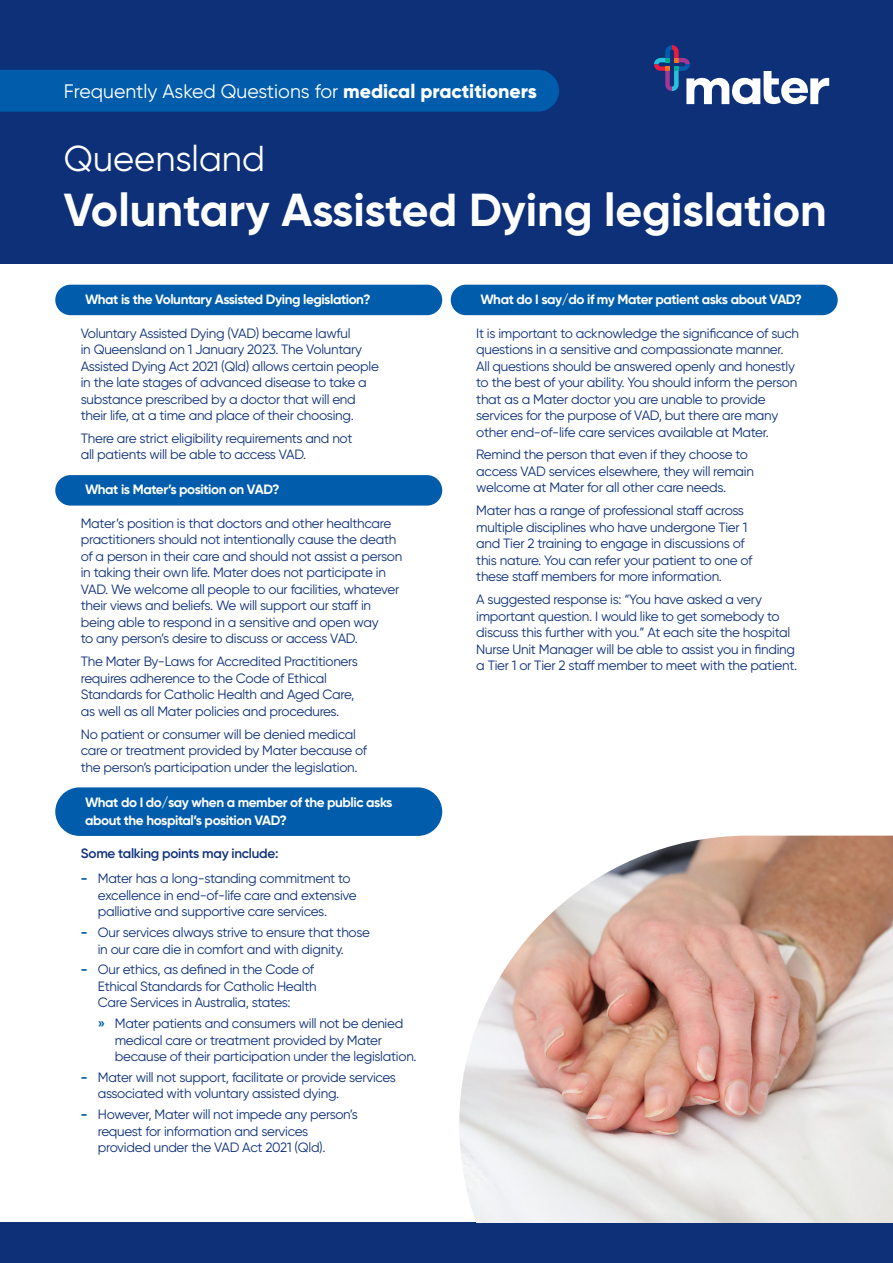
<style>
.page{position:relative;width:893px;height:1263px;background:#fff}
.page>*{position:absolute;margin:0;border:0;box-sizing:border-box;transform-origin:0 0}
.t1{font:700 46.2px "Gilroy";color:#fff}
.t2{font:36px "Gilroy";color:#fff}
.t3{font:19.5px "Gilroy";color:#fff}
.Indent_Answers{font:13.5px/16.5px "Gilroy";letter-spacing:-.02em;color:#0d3079}
.Questions{font:700 13.5px/18px "Gilroy";letter-spacing:-.03em;color:#fff}
.Indent_Answers-2{font:600 13.5px "Gilroy";letter-spacing:-.02em;color:#0d3079}
.s1{font-weight:800}
.s2{font-weight:700;color:#015dac}
</style>
<div class="page">
<div style="left:0;top:0;width:893px;height:264px;background:#0d3079"></div>
<svg style="left:654px;top:45px;width:175px;height:59px"></svg>
<div style="left:0;top:70px;width:559px;height:42px;background:#015dac"></div>
<div style="left:55px;top:285px;width:387px;height:30px;background:#015dac;border-radius:15px"></div>
<div style="left:55px;top:475px;width:387px;height:31px;background:#015dac;border-radius:15px"></div>
<div style="left:55px;top:787px;width:387px;height:49px;background:#015dac;border-radius:24px"></div>
<div style="left:451px;top:285px;width:387px;height:30px;background:#015dac;border-radius:15px"></div>
<img style="left:459px;top:836px;width:434px;height:387px">
<div style="left:0;top:1223px;width:893px;height:40px;background:#0d3079"></div>
<h1 class="t3" style="left:64px;top:79px;width:475px">Frequently Asked Questions for <span class="s1">medical practitioners</span></h1>
<h1 class="t2" style="left:64px;top:137px;width:203px">Queensland</h1>
<h1 class="t1" style="left:64px;top:181px;width:765px">Voluntary Assisted Dying legislation</h1>
<p class="Questions" style="left:85px;top:290px;width:287px">What is the Voluntary Assisted Dying legislation?</p>
<p class="Indent_Answers" style="left:81px;top:324px;width:300px">Voluntary Assisted Dying (VAD) became lawful<br>in Queensland on 1 January 2023. The Voluntary Assisted Dying Act 2021 (Qld) allows certain people in the late stages of advanced disease to take a substance prescribed by a doctor that will end their life, at a time and place of their choosing.</p>
<p class="Indent_Answers" style="left:81px;top:430px;width:273px">There are strict eligibility requirements and not all patients will be able to access VAD.</p>
<p class="Questions" style="left:85px;top:481px;width:196px">What is Mater’s position on VAD?</p>
<p class="Indent_Answers" style="left:81px;top:515px;width:323px">Mater’s position is that doctors and other healthcare practitioners should not intentionally cause the death of a person in their care and should not assist a person in taking their own life. Mater does not participate in VAD. We welcome all people to our facilities, whatever their views and beliefs. We will support our staff in being able to respond in a sensitive and open way<br>to any person’s desire to discuss or access VAD.</p>
<p class="Indent_Answers" style="left:81px;top:653px;width:279px">The Mater By-Laws for Accredited Practitioners requires adherence to the Code of Ethical Standards for Catholic Health and Aged Care, as well as all Mater policies and procedures.</p>
<p class="Indent_Answers" style="left:81px;top:725px;width:288px">No patient or consumer will be denied medical care or treatment provided by Mater because of the person’s participation under the legislation.</p>
<p class="Questions" style="left:85px;top:793px;width:309px">What do I do/say when a member of the public asks about the hospital’s position VAD?</p>
<p class="Indent_Answers-2" style="left:81px;top:845px;width:199px">Some talking points may include:</p>
<p class="Indent_Answers" style="left:98px;top:870px;width:260px;text-indent:-17px"><span class="s2">-</span> Mater has a long-standing commitment to excellence in end-of-life care and extensive palliative and supportive care services.</p>
<p class="Indent_Answers" style="left:98px;top:924px;width:274px;text-indent:-17px"><span class="s2">-</span> Our services always strive to ensure that those in our care die in comfort and with dignity.</p>
<p class="Indent_Answers" style="left:98px;top:961px;width:220px;text-indent:-17px"><span class="s2">-</span> Our ethics, as defined in the Code of<br>Ethical Standards for Catholic Health<br>Care Services in Australia, states:</p>
<p class="Indent_Answers" style="left:115px;top:1015px;width:303px;text-indent:-17px"><span class="s2">»</span> Mater patients and consumers will not be denied medical care or treatment provided by Mater because of their participation under the legislation.</p>
<p class="Indent_Answers" style="left:98px;top:1069px;width:300px;text-indent:-17px"><span class="s2">-</span> Mater will not support, facilitate or provide services associated with voluntary assisted dying.</p>
<p class="Indent_Answers" style="left:98px;top:1106px;width:262px;text-indent:-17px"><span class="s2">-</span> However, Mater will not impede any person’s request for information and services provided under the VAD Act 2021 (Qld).</p>
<p class="Questions" style="left:480px;top:290px;width:323px">What do I say/do if my Mater patient asks about VAD?</p>
<p class="Indent_Answers" style="left:476px;top:324px;width:324px">It is important to acknowledge the significance of such questions in a sensitive and compassionate manner.<br>All questions should be answered openly and honestly to the best of your ability. You should inform the person that as a Mater doctor you are unable to provide services for the purpose of VAD, but there are many other end-of-life care services available at Mater.</p>
<p class="Indent_Answers" style="left:476px;top:446px;width:279px">Remind the person that even if they choose to access VAD services elsewhere, they will remain welcome at Mater for all other care needs.</p>
<p class="Indent_Answers" style="left:476px;top:502px;width:278px">Mater has a range of professional staff across multiple disciplines who have undergone Tier 1 and Tier 2 training to engage in discussions of this nature. You can refer your patient to one of these staff members for more information.</p>
<p class="Indent_Answers" style="left:476px;top:591px;width:323px">A suggested response is: “You have asked a very important question. I would like to get somebody to discuss this further with you.” At each site the hospital Nurse Unit Manager will be able to assist you in finding a Tier 1 or Tier 2 staff member to meet with the patient.</p>
</div>
